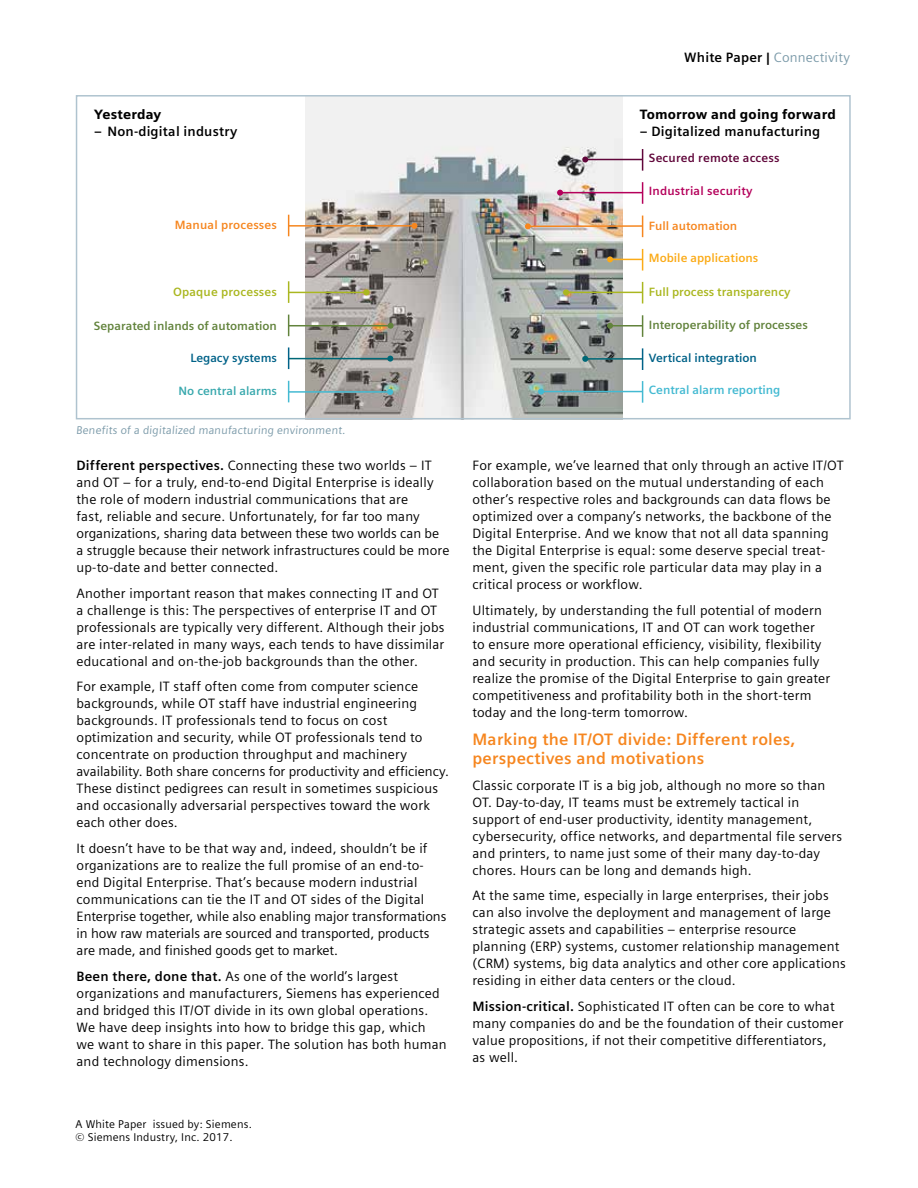
<style>
.page{position:relative;width:918px;height:1188px;background:#fff}
.page>*{position:absolute;margin:0;border:0;box-sizing:border-box;transform-origin:0 0}
.t1{font:700 16.5px/19.5px "Siemens Sans OT";letter-spacing:.015em;color:#f6861f}
.t2{font:13.5px/17px "Siemens Sans OT";letter-spacing:.015em;color:#000}
.t3{font:700 13.5px "Siemens Sans OT";letter-spacing:.015em;color:#000}
.t4{font:900 13.5px "Siemens Sans";letter-spacing:.01em;color:#000}
.t5{font:13.5px "Siemens Sans OT";letter-spacing:.015em;color:#7b9aa9}
.t6{font:700 12px "Siemens Sans OT";color:#62833c}
.t7{font:700 12px "Siemens Sans OT";color:#aab720}
.t8{font:700 12px "Siemens Sans OT";color:#006288}
.t9{font:700 12px "Siemens Sans OT";letter-spacing:.005em;color:#f6861f}
.t10{font:700 12px "Siemens Sans OT";color:#44bad2}
.t11{font:700 12px "Siemens Sans OT";letter-spacing:.015em;color:#60063a}
.t12{font:700 12px "Siemens Sans OT";letter-spacing:.015em;color:#b5005b}
.t13{font:700 12px "Siemens Sans OT";color:#fbab18}
.t14{font:700 12px "Siemens Sans OT";color:#3aa9ae}
.t15{font:11.25px/13.5px "Siemens Sans OT";letter-spacing:.015em;color:#000}
.t16{font:11.25px "Siemens Sans OT";color:#7b9aa9}
.s1{font-weight:700}
.s2{font-weight:700;color:#000}
</style>
<div class="page">
<img style="left:305px;top:98px;width:317px;height:318px">
<div style="left:76px;top:95px;width:775px;height:324px;border:2px solid #afc3cf"></div>
<hr style="left:585px;top:159px;width:58px;height:1px;background:#60063a">
<svg style="left:582px;top:157px;width:6px;height:6px"></svg>
<svg style="left:642px;top:149px;width:1px;height:22px"></svg>
<hr style="left:560px;top:192px;width:83px;height:1px;background:#b5005b">
<svg style="left:557px;top:190px;width:6px;height:6px"></svg>
<svg style="left:642px;top:182px;width:1px;height:22px"></svg>
<hr style="left:528px;top:225px;width:115px;height:2px;background:#f6861f">
<svg style="left:525px;top:223px;width:6px;height:6px"></svg>
<svg style="left:642px;top:216px;width:1px;height:21px"></svg>
<hr style="left:610px;top:259px;width:33px;height:1px;background:#fbab18">
<svg style="left:607px;top:256px;width:6px;height:6px"></svg>
<svg style="left:642px;top:249px;width:1px;height:22px"></svg>
<hr style="left:566px;top:292px;width:77px;height:1px;background:#aab720">
<svg style="left:563px;top:289px;width:6px;height:6px"></svg>
<svg style="left:642px;top:282px;width:1px;height:22px"></svg>
<hr style="left:610px;top:325px;width:33px;height:2px;background:#62833c">
<svg style="left:607px;top:323px;width:6px;height:6px"></svg>
<svg style="left:642px;top:315px;width:1px;height:22px"></svg>
<hr style="left:585px;top:358px;width:58px;height:2px;background:#006877">
<svg style="left:582px;top:356px;width:6px;height:6px"></svg>
<svg style="left:642px;top:348px;width:1px;height:22px"></svg>
<hr style="left:541px;top:391px;width:102px;height:1px;background:#44bad2">
<svg style="left:538px;top:389px;width:6px;height:6px"></svg>
<svg style="left:642px;top:381px;width:1px;height:22px"></svg>
<hr style="left:289px;top:225px;width:125px;height:2px;background:#f6861f">
<svg style="left:411px;top:223px;width:6px;height:6px"></svg>
<svg style="left:288px;top:215px;width:1px;height:21px"></svg>
<hr style="left:289px;top:292px;width:77px;height:1px;background:#aab720">
<svg style="left:363px;top:289px;width:6px;height:6px"></svg>
<svg style="left:288px;top:281px;width:1px;height:22px"></svg>
<hr style="left:289px;top:325px;width:102px;height:1px;background:#62833c">
<svg style="left:388px;top:323px;width:6px;height:6px"></svg>
<svg style="left:288px;top:315px;width:1px;height:21px"></svg>
<hr style="left:289px;top:358px;width:101px;height:1px;background:#006877">
<svg style="left:387px;top:356px;width:6px;height:6px"></svg>
<svg style="left:288px;top:347px;width:1px;height:22px"></svg>
<hr style="left:289px;top:391px;width:101px;height:2px;background:#44bad2">
<svg style="left:387px;top:389px;width:6px;height:6px"></svg>
<svg style="left:288px;top:381px;width:1px;height:21px"></svg>
<p class="t4" style="left:94px;top:107px;width:69px">Yesterday</p>
<p class="t3" style="left:94px;top:124px;width:145px">– Non-digital industry</p>
<p class="t9" style="left:175px;top:218px;width:104px">Manual processes</p>
<p class="t7" style="left:173px;top:285px;width:105px">Opaque processes</p>
<p class="t6" style="left:94px;top:319px;width:185px">Separated inlands of automation</p>
<p class="t8" style="left:190px;top:351px;width:88px">Legacy systems</p>
<p class="t14" style="left:179px;top:384px;width:100px">No central alarms</p>
<p class="t16" style="left:76px;top:423px;width:272px">Benefits of a digitalized manufacturing environment.</p>
<p class="t2" style="left:77px;top:457px;width:374px"><span class="s1">Different perspectives.</span> Connecting these two worlds – IT and OT – for a truly, end-to-end Digital Enterprise is ideally the role of modern industrial communications that are<br>fast, reliable and secure. Unfortunately, for far too many organizations, sharing data between these two worlds can be a struggle because their network infrastructures could be more up-to-date and better connected.</p>
<p class="t2" style="left:77px;top:585px;width:370px">Another important reason that makes connecting IT and OT a challenge is this: The perspectives of enterprise IT and OT professionals are typically very different. Although their jobs are inter-related in many ways, each tends to have dissimilar educational and on-the-job backgrounds than the other.</p>
<p class="t2" style="left:77px;top:678px;width:374px">For example, IT staff often come from computer science backgrounds, while OT staff have industrial engineering backgrounds. IT professionals tend to focus on cost optimization and security, while OT professionals tend to concentrate on production throughput and machinery availability. Both share concerns for productivity and efficiency.<br>These distinct pedigrees can result in sometimes suspicious and occasionally adversarial perspectives toward the work each other does.</p>
<p class="t2" style="left:77px;top:840px;width:371px">It doesn’t have to be that way and, indeed, shouldn’t be if organizations are to realize the full promise of an end-to&shy;end Digital Enterprise. That’s because modern industrial communications can tie the IT and OT sides of the Digital Enterprise together, while also enabling major transformations in how raw materials are sourced and transported, products are made, and finished goods get to market.</p>
<p class="t2" style="left:77px;top:967px;width:372px"><span class="s1">Been there, done that.</span> As one of the world’s largest organizations and manufacturers, Siemens has experienced and bridged this IT/OT divide in its own global operations.<br>We have deep insights into how to bridge this gap, which we want to share in this paper. The solution has both human and technology dimensions.</p>
<p class="t15" style="left:76px;top:1117px;width:178px">A White Paper issued by: Siemens. © Siemens Industry, Inc. 2017.</p>
<p class="t5" style="left:684px;top:50px;width:167px"><span class="s2">White Paper |</span> Connectivity</p>
<p class="t4" style="left:640px;top:107px;width:198px">Tomorrow and going forward</p>
<p class="t3" style="left:640px;top:124px;width:182px">– Digitalized manufacturing</p>
<p class="t11" style="left:649px;top:151px;width:132px">Secured remote access</p>
<p class="t12" style="left:649px;top:184px;width:105px">Industrial security</p>
<p class="t9" style="left:649px;top:219px;width:90px">Full automation</p>
<p class="t13" style="left:649px;top:251px;width:111px">Mobile applications</p>
<p class="t7" style="left:649px;top:286px;width:143px">Full process transparency</p>
<p class="t6" style="left:649px;top:319px;width:160px">Interoperability of processes</p>
<p class="t8" style="left:649px;top:351px;width:110px">Vertical integration</p>
<p class="t10" style="left:649px;top:384px;width:133px">Central alarm reporting</p>
<p class="t2" style="left:473px;top:457px;width:373px">For example, we’ve learned that only through an active IT/OT collaboration based on the mutual understanding of each other’s respective roles and backgrounds can data flows be optimized over a company’s networks, the backbone of the Digital Enterprise. And we know that not all data spanning the Digital Enterprise is equal: some deserve special treat&shy;ment, given the specific role particular data may play in a critical process or workflow.</p>
<p class="t2" style="left:473px;top:602px;width:359px">Ultimately, by understanding the full potential of modern industrial communications, IT and OT can work together to ensure more operational efficiency, visibility, flexibility and security in production. This can help companies fully realize the promise of the Digital Enterprise to gain greater competitiveness and profitability both in the short-term today and the long-term tomorrow.</p>
<p class="t1" style="left:472px;top:729px;width:324px">Marking the IT/OT divide: Different roles, perspectives and motivations</p>
<p class="t2" style="left:472px;top:777px;width:371px">Classic corporate IT is a big job, although no more so than OT. Day-to-day, IT teams must be extremely tactical in support of end-user productivity, identity management, cybersecurity, office networks, and departmental file servers and printers, to name just some of their many day-to-day chores. Hours can be long and demands high.</p>
<p class="t2" style="left:472px;top:887px;width:375px">At the same time, especially in large enterprises, their jobs can also involve the deployment and management of large strategic assets and capabilities – enterprise resource planning (ERP) systems, customer relationship management (CRM) systems, big data analytics and other core applications residing in either data centers or the cloud.</p>
<p class="t2" style="left:472px;top:998px;width:372px"><span class="s1">Mission-critical.</span> Sophisticated IT often can be core to what many companies do and be the foundation of their customer value propositions, if not their competitive differentiators,<br>as well.</p>
</div>
